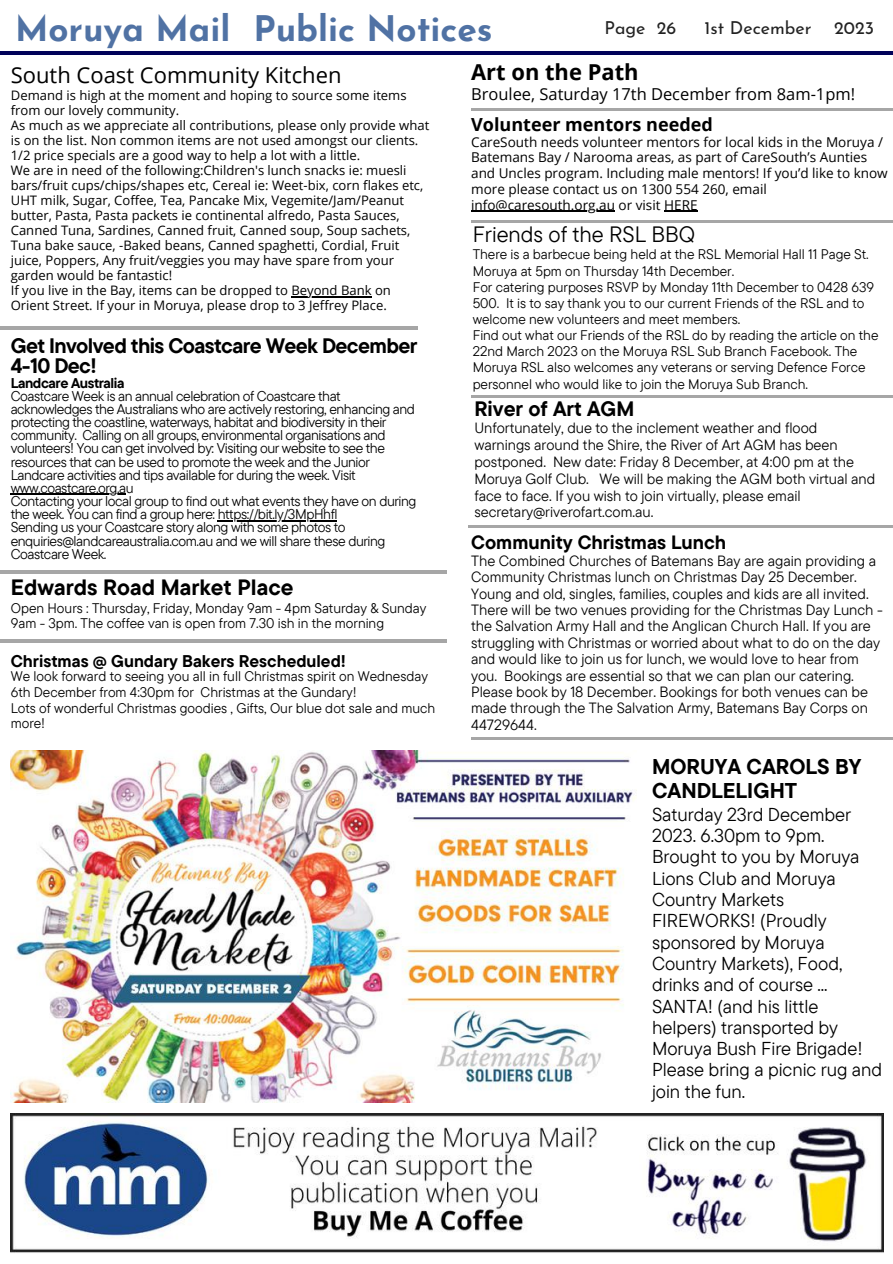
<style>
.page{position:relative;width:893px;height:1264px;background:#fff}
.page>*{position:absolute;margin:0;border:0;box-sizing:border-box;transform-origin:0 0}
.t1{font:700 35.25px "Josefin Sans";color:#5072a4}
.t2{font:22.2px "TT Commons Pro";color:#000}
.t3{font:700 22.05px "TT Commons Pro";color:#000}
.t4{font:21.9px "Open Sans";color:#000}
.t5{font:700 21.9px "Open Sans";color:#000}
.t6{font:700 21.3px/24.3px "TT Commons Pro";color:#000}
.t7{font:700 20.85px/20.2px "TT Commons Pro";letter-spacing:-.03em;color:#000}
.t8{font:700 20.85px "TT Commons Pro";color:#000}
.t9{font:700 19.2px "TT Commons Pro";color:#000}
.t10{font:18.6px/21.3px "TT Commons Pro";color:#000}
.t11{font:700 18px "Open Sans";color:#000}
.t12{font:17.85px "Josefin Sans";color:#222}
.t13{font:700 16.95px "TT Commons Pro";color:#000}
.t14{font:16.5px "Open Sans";color:#000}
.t15{font:14.85px/16.4px "TT Commons Pro";color:#000}
.t16{font:14.1px/13.2px "TT Commons Pro";letter-spacing:-.03em;color:#000}
.t17{font:700 14.1px "TT Commons Pro";letter-spacing:-.03em;color:#000}
.t18{font:13.95px/16.2px "TT Commons Pro";color:#000}
.t19{font:13.5px/15.8px "Open Sans";color:#000}
.t20{font:13.05px/15px "Open Sans";color:#000}
</style>
<div class="page">
<hr style="left:0;top:52px;width:892px;height:2px;background:#000259">
<hr style="left:0;top:326px;width:417px;height:3px;background:#a6a6a6">
<hr style="left:471px;top:108px;width:421px;height:2px;background:#a6a6a6">
<img style="left:11px;top:1113px;width:872px;height:140px">
<hr style="left:0;top:639px;width:446px;height:3px;background:#a6a6a6">
<hr style="left:471px;top:211px;width:144px;height:1px;background:#000">
<hr style="left:664px;top:211px;width:33px;height:1px;background:#000">
<hr style="left:471px;top:220px;width:421px;height:2px;background:#a6a6a6">
<hr style="left:291px;top:296px;width:80px;height:1px;background:#000">
<hr style="left:11px;top:494px;width:115px;height:1px;background:#000">
<hr style="left:218px;top:520px;width:119px;height:1px;background:#000">
<hr style="left:0;top:570px;width:446px;height:3px;background:#a6a6a6">
<hr style="left:471px;top:395px;width:421px;height:3px;background:#a6a6a6">
<hr style="left:468px;top:525px;width:424px;height:2px;background:#a6a6a6">
<hr style="left:471px;top:737px;width:421px;height:2px;background:#a6a6a6">
<img style="left:11px;top:750px;width:625px;height:352px">
<h1 class="t1" style="left:15px;top:14px;width:479px">Moruya Mail Public Notices</h1>
<p class="t12" style="left:604px;top:21px;width:73px">Page 26</p>
<p class="t12" style="left:704px;top:21px;width:108px">1st December</p>
<p class="t12" style="left:834px;top:21px;width:41px">2023</p>
<h3 class="t5" style="left:471px;top:57px;width:169px">Art on the Path</h3>
<p class="t14" style="left:471px;top:82px;width:385px">Broulee, Saturday 17th December from 8am-1pm!</p>
<h3 class="t4" style="left:11px;top:59px;width:332px">South Coast Community Kitchen</h3>
<p class="t20" style="left:11px;top:87px;width:420px">Demand is high at the moment and hoping to source some items from our lovely community.<br>As much as we appreciate all contributions, please only provide what is on the list. Non common items are not used amongst our clients.<br>1/2 price specials are a good way to help a lot with a little.<br>We are in need of the following:Children's lunch snacks ie: muesli bars/fruit cups/chips/shapes etc, Cereal ie: Weet-bix, corn flakes etc, UHT milk, Sugar, Coffee, Tea, Pancake Mix, Vegemite/Jam/Peanut butter, Pasta, Pasta packets ie continental alfredo, Pasta Sauces, Canned Tuna, Sardines, Canned fruit, Canned soup, Soup sachets, Tuna bake sauce, -Baked beans, Canned spaghetti, Cordial, Fruit juice, Poppers, Any fruit/veggies you may have spare from your garden would be fantastic!<br>If you live in the Bay, items can be dropped to Beyond Bank on Orient Street. If your in Moruya, please drop to 3 Jeffrey Place.</p>
<h3 class="t7" style="left:11px;top:335px;width:408px">Get Involved this Coastcare Week December<br>4-10 Dec!</h3>
<p class="t17" style="left:11px;top:373px;width:115px">Landcare Australia</p>
<p class="t16" style="left:11px;top:389px;width:407px">Coastcare Week is an annual celebration of Coastcare that acknowledges the Australians who are actively restoring, enhancing and protecting the coastline, waterways, habitat and biodiversity in their community. Calling on all groups, environmental organisations and volunteers! You can get involved by: Visiting our website to see the resources that can be used to promote the week and the Junior Landcare activities and tips available for during the week. Visit www.coastcare.org.au<br>Contacting your local group to find out what events they have on during the week. You can find a group here: https://bit.ly/3MpHhfl<br>Sending us your Coastcare story along with some photos to enquiries@landcareaustralia.com.au and we will share these during Coastcare Week.</p>
<p class="t11" style="left:471px;top:112px;width:243px">Volunteer mentors needed</p>
<p class="t19" style="left:471px;top:134px;width:418px">CareSouth needs volunteer mentors for local kids in the Moruya / Batemans Bay / Narooma areas, as part of CareSouth’s Aunties and Uncles program. Including male mentors! If you’d like to know more please contact us on 1300 554 260, email info@caresouth.org.au or visit HERE</p>
<h2 class="t2" style="left:472px;top:220px;width:224px">Friends of the RSL BBQ</h2>
<p class="t18" style="left:472px;top:246px;width:403px">There is a barbecue being held at the RSL Memorial Hall 11 Page St.<br>Moruya at 5pm on Thursday 14th December.<br>For catering purposes RSVP by Monday 11th December to 0428 639<br>500. It is to say thank you to our current Friends of the RSL and to welcome new volunteers and meet members.</p>
<p class="t18" style="left:472px;top:327px;width:407px">Find out what our Friends of the RSL do by reading the article on the 22nd March 2023 on the Moruya RSL Sub Branch Facebook. The Moruya RSL also welcomes any veterans or serving Defence Force personnel who would like to join the Moruya Sub Branch.</p>
<h3 class="t8" style="left:474px;top:395px;width:162px">River of Art AGM</h3>
<p class="t15" style="left:474px;top:419px;width:402px;line-height:16.8px">Unfortunately, due to the inclement weather and flood warnings around the Shire, the River of Art AGM has been postponed. New date: Friday 8 December, at 4:00 pm at the Moruya Golf Club. We will be making the AGM both virtual and face to face. If you wish to join virtually, please email secretary@riverofart.com.au.</p>
<p class="t9" style="left:471px;top:529px;width:256px">Community Christmas Lunch</p>
<p class="t15" style="left:471px;top:552px;width:413px">The Combined Churches of Batemans Bay are again providing a Community Christmas lunch on Christmas Day 25 December.<br>Young and old, singles, families, couples and kids are all invited.<br>There will be two venues providing for the Christmas Day Lunch - the Salvation Army Hall and the Anglican Church Hall. If you are struggling with Christmas or worried about what to do on the day and would like to join us for lunch, we would love to hear from you. Bookings are essential so that we can plan our catering.<br>Please book by 18 December. Bookings for both venues can be made through the The Salvation Army, Batemans Bay Corps on 44729644.</p>
<h3 class="t3" style="left:11px;top:573px;width:284px">Edwards Road Market Place</h3>
<p class="t18" style="left:11px;top:599px;width:417px;line-height:15.3px">Open Hours : Thursday, Friday, Monday 9am - 4pm Saturday &amp; Sunday<br>9am - 3pm. The coffee van is open from 7.30 ish in the morning</p>
<p class="t13" style="left:11px;top:649px;width:337px">Christmas @ Gundary Bakers Rescheduled!</p>
<p class="t18" style="left:11px;top:668px;width:419px;line-height:15.8px">We look forward to seeing you all in full Christmas spirit on Wednesday<br>6th December from 4:30pm for Christmas at the Gundary!</p>
<p class="t18" style="left:11px;top:699px;width:426px;line-height:15.8px">Lots of wonderful Christmas goodies , Gifts, Our blue dot sale and much more!</p>
<h3 class="t6" style="left:652px;top:753px;width:211px">MORUYA CAROLS BY<br>CANDLELIGHT</h3>
<p class="t10" style="left:652px;top:803px;width:232px">Saturday 23rd December<br>2023. 6.30pm to 9pm.<br>Brought to you by Moruya<br>Lions Club and Moruya<br>Country Markets<br>FIREWORKS! (Proudly sponsored by Moruya<br>Country Markets), Food, drinks and of course ...<br>SANTA! (and his little helpers) transported by<br>Moruya Bush Fire Brigade!<br>Please bring a picnic rug and join the fun.</p>
</div>
